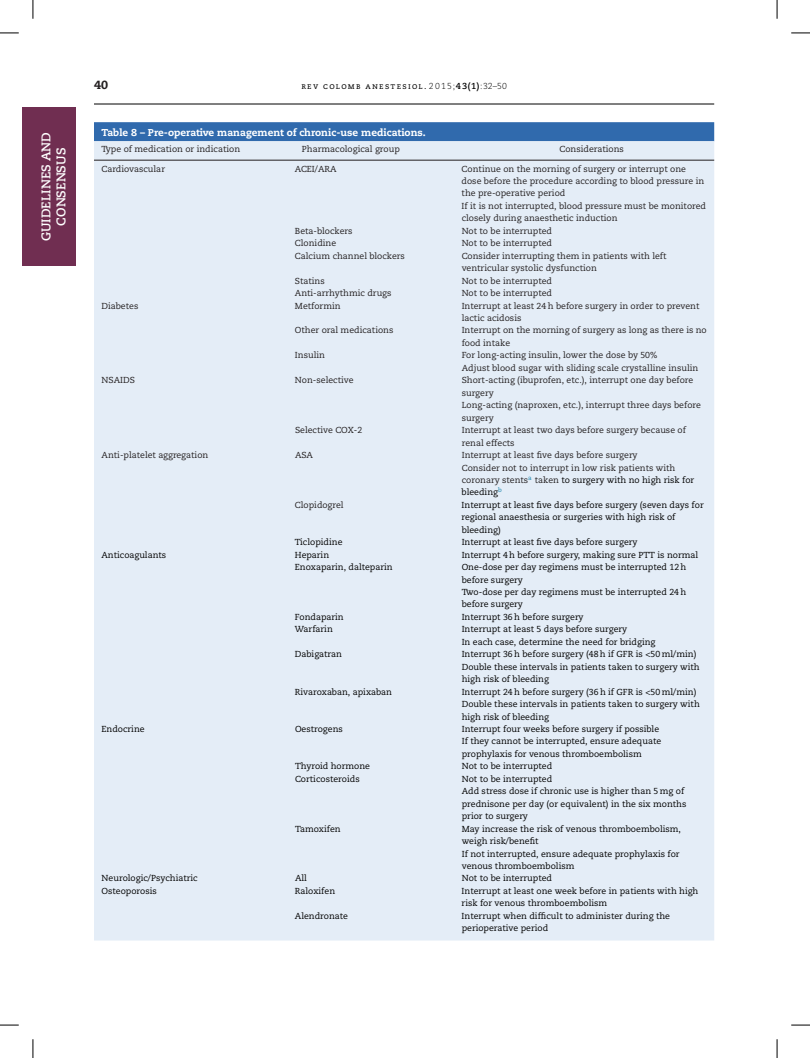
<style>
.page{position:relative;width:810px;height:1058px;background:#fff}
.page>*{position:absolute;margin:0;border:0;box-sizing:border-box;transform-origin:0 0}
.t1{font:700 12.5px/15px "Caecilia LT Std";color:#fff;text-align:center}
.t2{font:800 11.88px "Caecilia";color:#231f20}
.t3{font:800 10px "Caecilia";color:#fff}
.t4{font:8.75px/12.5px "Caecilia";color:#000}
.t5{font:8.75px/12.5px "Caecilia";color:#231f20}
.t6{font:8.75px "Caecilia Roman SC";letter-spacing:.145em;color:#000}
.s1{font-family:"Caecilia";font-weight:300}
.s2{font-family:"Caecilia";font-weight:700}
.s3{color:#000}
</style>
<div class="page">
<div style="left:22px;top:107px;width:53px;height:159px;background:#702e51"></div>
<hr style="left:94px;top:104px;width:620px;height:1px;background:#000">
<div style="left:94px;top:122px;width:620px;height:19px;background:#306aad"></div>
<div style="left:94px;top:141px;width:620px;height:800px;background:#e4edf7"></div>
<hr style="left:94px;top:160px;width:620px;height:1px;background:#231f20">
<svg style="left:0;top:32px;width:19px;height:2px"></svg>
<svg style="left:791px;top:32px;width:19px;height:2px"></svg>
<svg style="left:0;top:1024px;width:19px;height:2px"></svg>
<svg style="left:791px;top:1024px;width:19px;height:2px"></svg>
<svg style="left:32px;top:0;width:2px;height:19px"></svg>
<svg style="left:32px;top:1039px;width:2px;height:19px"></svg>
<svg style="left:776px;top:0;width:2px;height:19px"></svg>
<svg style="left:776px;top:1039px;width:2px;height:19px"></svg>
<h1 class="t1" style="left:39px;top:241px;width:111px;rotate:-90deg">GUIDELINES AND<br>CONSENSUS</h1>
<p class="t2" style="left:94px;top:77px;width:16px">40</p>
<p class="t6" style="left:301px;top:81px;width:207px">rev colomb anestesiol. <span class="s1">2015;</span><span class="s2">43(1)</span><span class="s1">:32–50</span></p>
<p class="t3" style="left:101px;top:127px;width:326px">Table 8 – Pre-operative management of chronic-use medications.</p>
<p class="t5" style="left:101px;top:143px;width:140px">Type of medication or indication</p>
<p class="t5" style="left:302px;top:143px;width:99px">Pharmacological group</p>
<p class="t5" style="left:559px;top:143px;width:66px">Considerations</p>
<p class="t5" style="left:101px;top:162px;width:65px">Cardiovascular</p>
<p class="t5" style="left:295px;top:162px;width:43px">ACEI/ARA</p>
<p class="t5" style="left:462px;top:162px;width:246px">Continue on the morning of surgery or interrupt one dose before the procedure according to blood pressure in the pre-operative period<br>If it is not interrupted, blood pressure must be monitored closely during anaesthetic induction</p>
<p class="t5" style="left:295px;top:225px;width:59px">Beta-blockers</p>
<p class="t5" style="left:462px;top:225px;width:92px">Not to be interrupted</p>
<p class="t5" style="left:295px;top:237px;width:43px">Clonidine</p>
<p class="t5" style="left:462px;top:237px;width:92px">Not to be interrupted</p>
<p class="t5" style="left:295px;top:250px;width:112px">Calcium channel blockers</p>
<p class="t5" style="left:462px;top:250px;width:206px">Consider interrupting them in patients with left ventricular systolic dysfunction</p>
<p class="t5" style="left:295px;top:275px;width:31px">Statins</p>
<p class="t5" style="left:462px;top:275px;width:92px">Not to be interrupted</p>
<p class="t5" style="left:295px;top:287px;width:98px">Anti-arrhythmic drugs</p>
<p class="t5" style="left:462px;top:287px;width:92px">Not to be interrupted</p>
<p class="t5" style="left:102px;top:299px;width:38px">Diabetes</p>
<p class="t5" style="left:295px;top:299px;width:47px">Metformin</p>
<p class="t5" style="left:462px;top:299px;width:239px">Interrupt at least 24 h before surgery in order to prevent lactic acidosis</p>
<p class="t5" style="left:295px;top:324px;width:100px">Other oral medications</p>
<p class="t5" style="left:462px;top:324px;width:247px">Interrupt on the morning of surgery as long as there is no food intake</p>
<p class="t5" style="left:295px;top:349px;width:32px">Insulin</p>
<p class="t5" style="left:462px;top:349px;width:238px">For long-acting insulin, lower the dose by 50%<br>Adjust blood sugar with sliding scale crystalline insulin</p>
<p class="t5" style="left:102px;top:374px;width:35px">NSAIDS</p>
<p class="t5" style="left:295px;top:374px;width:60px">Non-selective</p>
<p class="t5" style="left:462px;top:374px;width:241px">Short-acting (ibuprofen, etc.), interrupt one day before surgery<br>Long-acting (naproxen, etc.), interrupt three days before surgery</p>
<p class="t5" style="left:295px;top:424px;width:69px">Selective COX-2</p>
<p class="t5" style="left:462px;top:424px;width:226px">Interrupt at least two days before surgery because of renal effects</p>
<p class="t5" style="left:102px;top:449px;width:108px">Anti-platelet aggregation</p>
<p class="t5" style="left:295px;top:449px;width:20px">ASA</p>
<p class="t5" style="left:462px;top:449px;width:234px">Interrupt at least five days before surgery<br>Consider not to interrupt in low risk patients with coronary stents<sup>a</sup> taken <span class="s3">to surgery with no high risk for bleeding</span><sup>b</sup></p>
<p class="t5" style="left:295px;top:499px;width:50px">Clopidogrel</p>
<p class="t4" style="left:462px;top:499px;width:244px">Interrupt at least five days before surgery (seven days for regional anaesthesia or surgeries with high risk of bleeding)</p>
<p class="t4" style="left:295px;top:536px;width:49px">Ticlopidine</p>
<p class="t4" style="left:462px;top:536px;width:177px">Interrupt at least five days before surgery</p>
<p class="t4" style="left:101px;top:548px;width:66px">Anticoagulants</p>
<p class="t4" style="left:295px;top:548px;width:36px">Heparin</p>
<p class="t4" style="left:462px;top:548px;width:238px">Interrupt 4 h before surgery, making sure PTT is normal</p>
<p class="t4" style="left:295px;top:561px;width:99px">Enoxaparin, dalteparin</p>
<p class="t4" style="left:462px;top:561px;width:226px">One-dose per day regimens must be interrupted 12 h before surgery<br>Two-dose per day regimens must be interrupted 24 h before surgery</p>
<p class="t4" style="left:295px;top:611px;width:50px">Fondaparin</p>
<p class="t4" style="left:462px;top:611px;width:123px">Interrupt 36 h before surgery</p>
<p class="t4" style="left:295px;top:623px;width:39px">Warfarin</p>
<p class="t4" style="left:462px;top:623px;width:195px">Interrupt at least 5 days before surgery<br>In each case, determine the need for bridging</p>
<p class="t4" style="left:295px;top:648px;width:49px">Dabigatran</p>
<p class="t4" style="left:462px;top:648px;width:240px">Interrupt 36 h before surgery (48 h if GFR is &lt;50 ml/min)<br>Double these intervals in patients taken to surgery with high risk of bleeding</p>
<p class="t4" style="left:295px;top:685px;width:99px">Rivaroxaban, apixaban</p>
<p class="t4" style="left:462px;top:685px;width:240px">Interrupt 24 h before surgery (36 h if GFR is &lt;50 ml/min)<br>Double these intervals in patients taken to surgery with high risk of bleeding</p>
<p class="t4" style="left:102px;top:723px;width:45px">Endocrine</p>
<p class="t4" style="left:295px;top:723px;width:49px">Oestrogens</p>
<p class="t4" style="left:462px;top:723px;width:201px">Interrupt four weeks before surgery if possible<br>If they cannot be interrupted, ensure adequate prophylaxis for venous thromboembolism</p>
<p class="t4" style="left:295px;top:760px;width:77px">Thyroid hormone</p>
<p class="t4" style="left:462px;top:760px;width:92px">Not to be interrupted</p>
<p class="t4" style="left:295px;top:773px;width:66px">Corticosteroids</p>
<p class="t4" style="left:462px;top:773px;width:226px">Not to be interrupted<br>Add stress dose if chronic use is higher than 5 mg of prednisone per day (or equivalent) in the six months prior to surgery</p>
<p class="t4" style="left:295px;top:823px;width:47px">Tamoxifen</p>
<p class="t4" style="left:462px;top:823px;width:221px">May increase the risk of venous thromboembolism, weigh risk/benefit<br>If not interrupted, ensure adequate prophylaxis for venous thromboembolism</p>
<p class="t4" style="left:102px;top:872px;width:98px">Neurologic/Psychiatric</p>
<p class="t4" style="left:295px;top:872px;width:13px">All</p>
<p class="t4" style="left:462px;top:872px;width:92px">Not to be interrupted</p>
<p class="t4" style="left:101px;top:885px;width:57px">Osteoporosis</p>
<p class="t4" style="left:295px;top:885px;width:42px">Raloxifen</p>
<p class="t4" style="left:462px;top:885px;width:238px">Interrupt at least one week before in patients with high risk for venous thromboembolism</p>
<p class="t4" style="left:295px;top:910px;width:55px">Alendronate</p>
<p class="t4" style="left:462px;top:910px;width:210px">Interrupt when difficult to administer during the perioperative period</p>
</div>
